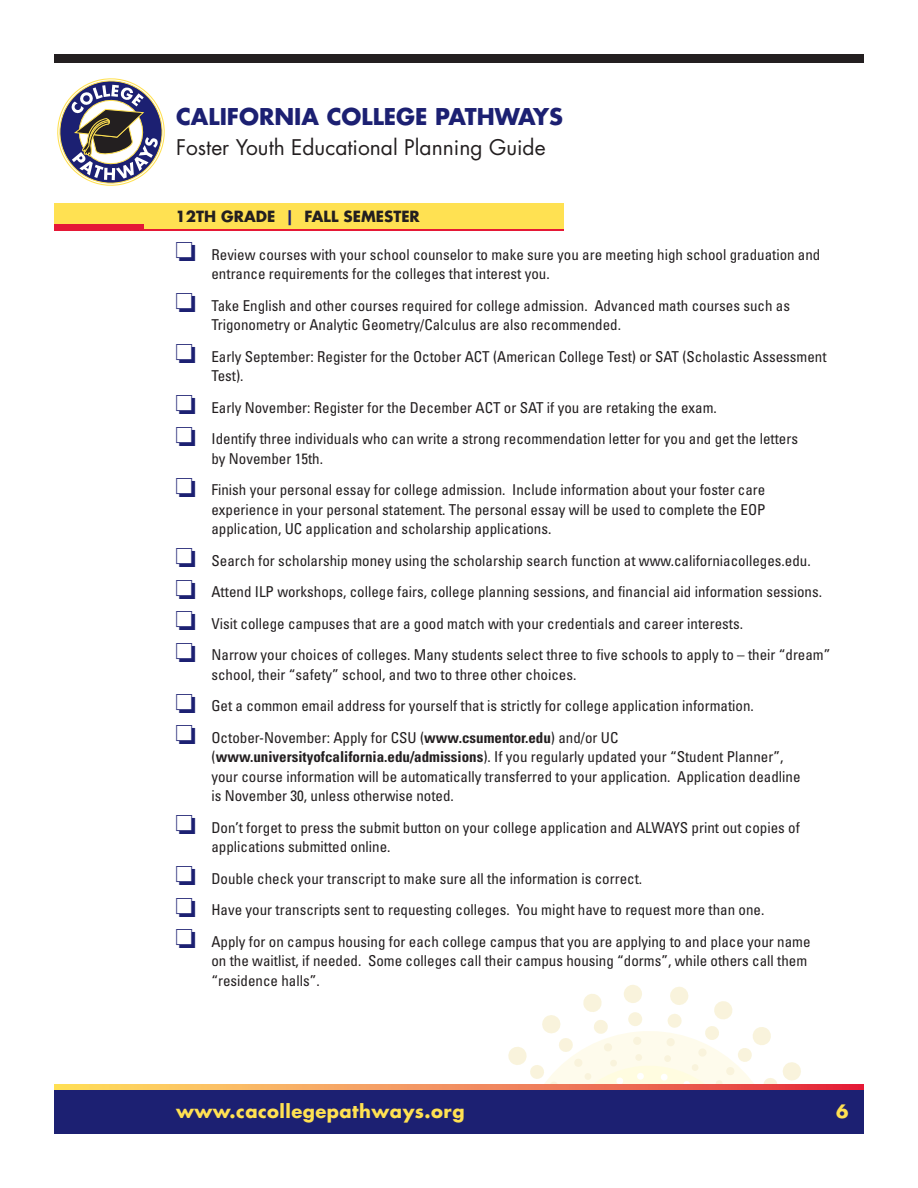
<style>
.page{position:relative;width:918px;height:1188px;background:#fff}
.page>*{position:absolute;margin:0;border:0;box-sizing:border-box;transform-origin:0 0}
.t1{font:700 22.5px "Futura Std";color:#1c2072}
.t2{font:21px "Futura Std";color:#231f20}
.t3{font:700 18px "Futura Std";letter-spacing:.025em;color:#ffe152}
.t4{font:condensed 15px/19.5px "Univers LT Std";color:#231f20}
.t5{font:700 15px "Futura Std";color:#231f20}
.s1{color:#1c2072}
.s2{font-weight:700}
</style>
<div class="page">
<svg style="left:483px;top:985px;width:319px;height:100px"></svg>
<svg style="left:54px;top:1085px;width:810px;height:5px;background:#f18957"></svg>
<svg style="left:57px;top:78px;width:108px;height:108px"></svg>
<div style="left:54px;top:1090px;width:810px;height:44px;background:#1c2072"></div>
<div style="left:54px;top:54px;width:810px;height:9px;background:#231f20"></div>
<div style="left:54px;top:203px;width:510px;height:26px;background:#ffe152"></div>
<div style="left:54px;top:224px;width:89px;height:7px;background:#e51836"></div>
<hr style="left:54px;top:229px;width:510px;height:2px;background:#e51836">
<h1 class="t1" style="left:176px;top:101px;width:388px">CALIFORNIA COLLEGE PATHWAYS</h1>
<h2 class="t2" style="left:176px;top:134px;width:371px">Foster Youth Educational Planning Guide</h2>
<p class="t5" style="left:176px;top:207px;width:246px">12TH GRADE <span class="s1">|</span> FALL SEMESTER</p>
<p class="t4" style="left:211px;top:245px;width:611px;text-indent:-36px"><span class="s1">□</span> Review courses with your school counselor to make sure you are meeting high school graduation and entrance requirements for the colleges that interest you.</p>
<p class="t4" style="left:211px;top:296px;width:580px;text-indent:-36px"><span class="s1">□</span> Take English and other courses required for college admission. Advanced math courses such as<br>Trigonometry or Analytic Geometry/Calculus are also recommended.</p>
<p class="t4" style="left:211px;top:347px;width:617px;text-indent:-36px"><span class="s1">□</span> Early September: Register for the October ACT (American College Test) or SAT (Scholastic Assessment<br>Test).</p>
<p class="t4" style="left:176px;top:398px;width:543px"><span class="s1">□</span> Early November: Register for the December ACT or SAT if you are retaking the exam.</p>
<p class="t4" style="left:211px;top:429px;width:588px;text-indent:-36px"><span class="s1">□</span> Identify three individuals who can write a strong recommendation letter for you and get the letters by November 15th.</p>
<p class="t4" style="left:211px;top:480px;width:556px;text-align:justify;text-indent:-36px"><span class="s1">□</span> Finish your personal essay for college admission. Include information about your foster care experience in your personal statement. The personal essay will be used to complete the EOP application, UC application and scholarship applications.</p>
<p class="t4" style="left:176px;top:551px;width:637px"><span class="s1">□</span> Search for scholarship money using the scholarship search function at www.californiacolleges.edu.</p>
<p class="t4" style="left:176px;top:582px;width:648px"><span class="s1">□</span> Attend ILP workshops, college fairs, college planning sessions, and financial aid information sessions.</p>
<p class="t4" style="left:176px;top:614px;width:569px"><span class="s1">□</span> Visit college campuses that are a good match with your credentials and career interests.</p>
<p class="t4" style="left:211px;top:645px;width:620px;text-indent:-36px"><span class="s1">□</span> Narrow your choices of colleges. Many students select three to five schools to apply to – their “dream” school, their “safety” school, and two to three other choices.</p>
<p class="t4" style="left:176px;top:696px;width:580px"><span class="s1">□</span> Get a common email address for yourself that is strictly for college application information.</p>
<p class="t4" style="left:211px;top:728px;width:591px;text-indent:-36px"><span class="s1">□</span> October-November: Apply for CSU (<span class="s2">www.csumentor.edu</span>) and/or UC (<span class="s2">www.universityofcalifornia.edu/admissions</span>). If you regularly updated your “Student Planner”, your course information will be automatically transferred to your application. Application deadline is November 30, unless otherwise noted.</p>
<p class="t4" style="left:211px;top:818px;width:590px;text-indent:-36px"><span class="s1">□</span> Don’t forget to press the submit button on your college application and ALWAYS print out copies of applications submitted online.</p>
<p class="t4" style="left:176px;top:869px;width:468px"><span class="s1">□</span> Double check your transcript to make sure all the information is correct.</p>
<p class="t4" style="left:176px;top:900px;width:590px"><span class="s1">□</span> Have your transcripts sent to requesting colleges. You might have to request more than one.</p>
<p class="t4" style="left:211px;top:932px;width:601px;text-indent:-36px"><span class="s1">□</span> Apply for on campus housing for each college campus that you are applying to and place your name on the waitlist, if needed. Some colleges call their campus housing “dorms”, while others call them “residence halls”.</p>
<p class="t3" style="left:176px;top:1099px;width:290px">WWW.CACOLLEGEPATHWAYS.ORG</p>
<p class="t3" style="left:836px;top:1099px;width:14px">6</p>
</div>
